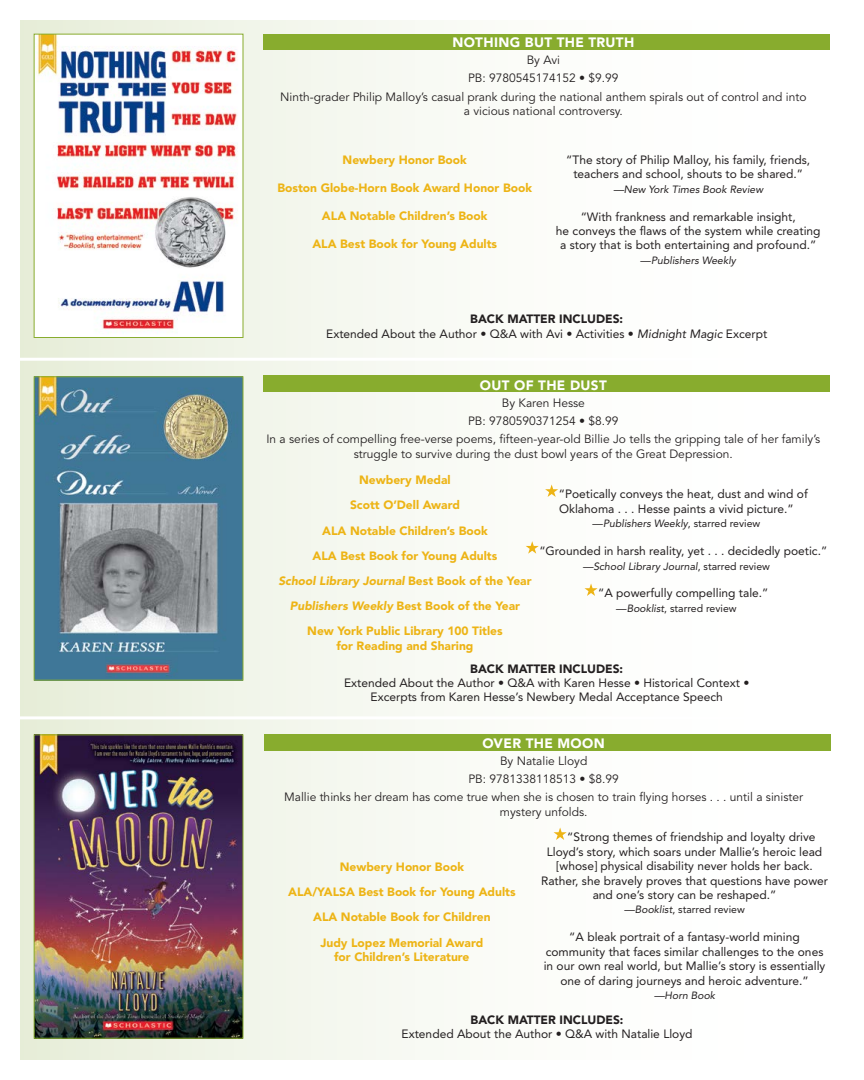
<style>
.page{position:relative;width:864px;height:1080px;background:#fff}
.page>*{position:absolute;margin:0;border:0;box-sizing:border-box;transform-origin:0 0}
.t1{font:900 13.5px "Avenir LT Std";letter-spacing:.025em;color:#fff}
.t2{font:12px/14.4px "Avenir LT Std";color:#231f20;text-align:center}
.t3{font:12px/18.1px "Avenir LT Std";color:#231f20;text-align:center}
.t4{font:900 12px/25.2px "Avenir LT Std";color:#edb415;text-align:center}
.t5{font:900 12px "Avenir LT Std";color:#231f20}
.t6{font:italic 10.5px "Avenir LT Std";color:#231f20}
.t7{font:10.5px "Avenir LT Std";color:#231f20}
.s1{font-style:normal}
.s2{font-weight:900}
.s3{font-style:italic}
</style>
<div class="page">
<div style="left:20px;top:20px;width:824px;height:1040px;background:linear-gradient(to right,#e8eedb,#fff)"></div>
<hr style="left:0;top:716px;width:864px;height:3px;background:#fff">
<hr style="left:0;top:358px;width:864px;height:3px;background:#fff">
<div style="left:263px;top:376px;width:567px;height:16px;background:#88ac2e"></div>
<img style="left:36px;top:378px;width:205px;height:301px">
<div style="left:34px;top:376px;width:209px;height:305px;border:1px solid #88ac2e"></div>
<svg style="left:545px;top:484px;width:13px;height:13px"></svg>
<svg style="left:526px;top:541px;width:13px;height:13px"></svg>
<svg style="left:584px;top:583px;width:14px;height:13px"></svg>
<div style="left:263px;top:34px;width:567px;height:15px;background:#88ac2e"></div>
<img style="left:36px;top:36px;width:205px;height:300px">
<img style="left:36px;top:736px;width:205px;height:301px">
<div style="left:34px;top:734px;width:209px;height:305px;border:1px solid #88ac2e"></div>
<svg style="left:554px;top:827px;width:13px;height:13px"></svg>
<div style="left:264px;top:734px;width:567px;height:17px;background:#88ac2e"></div>
<p class="t1" style="left:452px;top:34px;width:183px">NOTHING BUT THE TRUTH</p>
<p class="t3" style="left:280px;top:51px;width:528px">By Avi<br>PB: 9780545174152 • $9.99<br>Ninth-grader Philip Malloy’s casual prank during the national anthem spirals out of control and into</p>
<p class="t3" style="left:464px;top:102px;width:161px">a vicious national controversy.</p>
<p class="t4" style="left:343px;top:147px;width:126px">Newbery Honor Book</p>
<p class="t4" style="left:277px;top:175px;width:256px">Boston Globe-Horn Book Award Honor Book</p>
<p class="t4" style="left:322px;top:203px;width:167px">ALA Notable Children’s Book</p>
<p class="t4" style="left:312px;top:231px;width:186px">ALA Best Book for Young Adults</p>
<p class="t2" style="left:566px;top:153px;width:246px">“The story of Philip Malloy, his family, friends, teachers and school, shouts to be shared.”</p>
<p class="t6" style="left:613px;top:183px;width:151px">—New York Times Book Review</p>
<p class="t2" style="left:556px;top:209px;width:266px">“With frankness and remarkable insight,<br>he conveys the flaws of the system while creating a story that is both entertaining and profound.”</p>
<p class="t6" style="left:641px;top:254px;width:97px"><span class="s1">—</span>Publishers Weekly</p>
<p class="t2" style="left:326px;top:312px;width:443px"><span class="s2">BACK MATTER INCLUDES:<br></span>Extended About the Author • Q&amp;A with Avi • Activities • <span class="s3">Midnight Magic</span> Excerpt</p>
<p class="t1" style="left:480px;top:377px;width:128px">OUT OF THE DUST</p>
<p class="t3" style="left:266px;top:394px;width:555px">By Karen Hesse<br>PB: 9780590371254 • $8.99<br>In a series of compelling free-verse poems, fifteen-year-old Billie Jo tells the gripping tale of her family’s</p>
<p class="t3" style="left:354px;top:445px;width:381px">struggle to survive during the dust bowl years of the Great Depression.</p>
<p class="t4" style="left:278px;top:467px;width:255px">Newbery Medal<br>Scott O’Dell Award<br>ALA Notable Children’s Book<br>ALA Best Book for Young Adults<br><span class="s3">School Library Journal</span> Best Book of the Year<br><span class="s3">Publishers Weekly</span> Best Book of the Year<br>New York Public Library 100 Titles</p>
<p class="t4" style="left:336px;top:633px;width:139px">for Reading and Sharing</p>
<p class="t2" style="left:559px;top:487px;width:251px;text-align:left">“Poetically conveys the heat, dust and wind of<br>Oklahoma . . . Hesse paints a vivid picture.”</p>
<p class="t6" style="left:593px;top:518px;width:169px"><span class="s1">—</span>Publishers Weekly<span class="s1">, starred review</span></p>
<p class="t2" style="left:539px;top:544px;width:289px">“Grounded in harsh reality, yet . . . decidedly poetic.”</p>
<p class="t6" style="left:583px;top:560px;width:189px">—School Library Journal<span class="s1">, starred review</span></p>
<p class="t2" style="left:598px;top:586px;width:172px">“A powerfully compelling tale.”</p>
<p class="t7" style="left:616px;top:602px;width:122px">—<span class="s3">Booklist</span>, starred review</p>
<p class="t5" style="left:470px;top:661px;width:154px">BACK MATTER INCLUDES:</p>
<p class="t2" style="left:344px;top:676px;width:407px">Extended About the Author • Q&amp;A with Karen Hesse • Historical Context •<br>Excerpts from Karen Hesse’s Newbery Medal Acceptance Speech</p>
<p class="t1" style="left:482px;top:735px;width:124px">OVER THE MOON</p>
<p class="t3" style="left:284px;top:752px;width:521px">By Natalie Lloyd<br>PB: 9781338118513 • $8.99<br>Mallie thinks her dream has come true when she is chosen to train flying horses . . . until a sinister</p>
<p class="t3" style="left:500px;top:803px;width:89px">mystery unfolds.</p>
<p class="t2" style="left:567px;top:830px;width:250px">“Strong themes of friendship and loyalty drive</p>
<p class="t2" style="left:547px;top:845px;width:277px">Lloyd’s story, which soars under Mallie’s heroic lead</p>
<p class="t2" style="left:556px;top:859px;width:258px">[whose] physical disability never holds her back.</p>
<p class="t2" style="left:541px;top:873px;width:289px">Rather, she bravely proves that questions have power</p>
<p class="t2" style="left:593px;top:888px;width:185px">and one’s story can be reshaped.”</p>
<p class="t7" style="left:624px;top:904px;width:122px">—<span class="s3">Booklist</span>, starred review</p>
<p class="t2" style="left:544px;top:930px;width:283px">“A bleak portrait of a fantasy-world mining community that faces similar challenges to the ones in our own real world, but Mallie’s story is essentially one of daring journeys and heroic adventure.”</p>
<p class="t6" style="left:654px;top:989px;width:63px">—Horn Book</p>
<p class="t5" style="left:471px;top:1013px;width:154px">BACK MATTER INCLUDES:</p>
<p class="t2" style="left:402px;top:1027px;width:292px">Extended About the Author • Q&amp;A with Natalie Lloyd</p>
<p class="t4" style="left:288px;top:854px;width:229px">Newbery Honor Book<br>ALA/YALSA Best Book for Young Adults<br>ALA Notable Book for Children<br>Judy Lopez Memorial Award</p>
<p class="t4" style="left:334px;top:944px;width:137px">for Children’s Literature</p>
</div>
